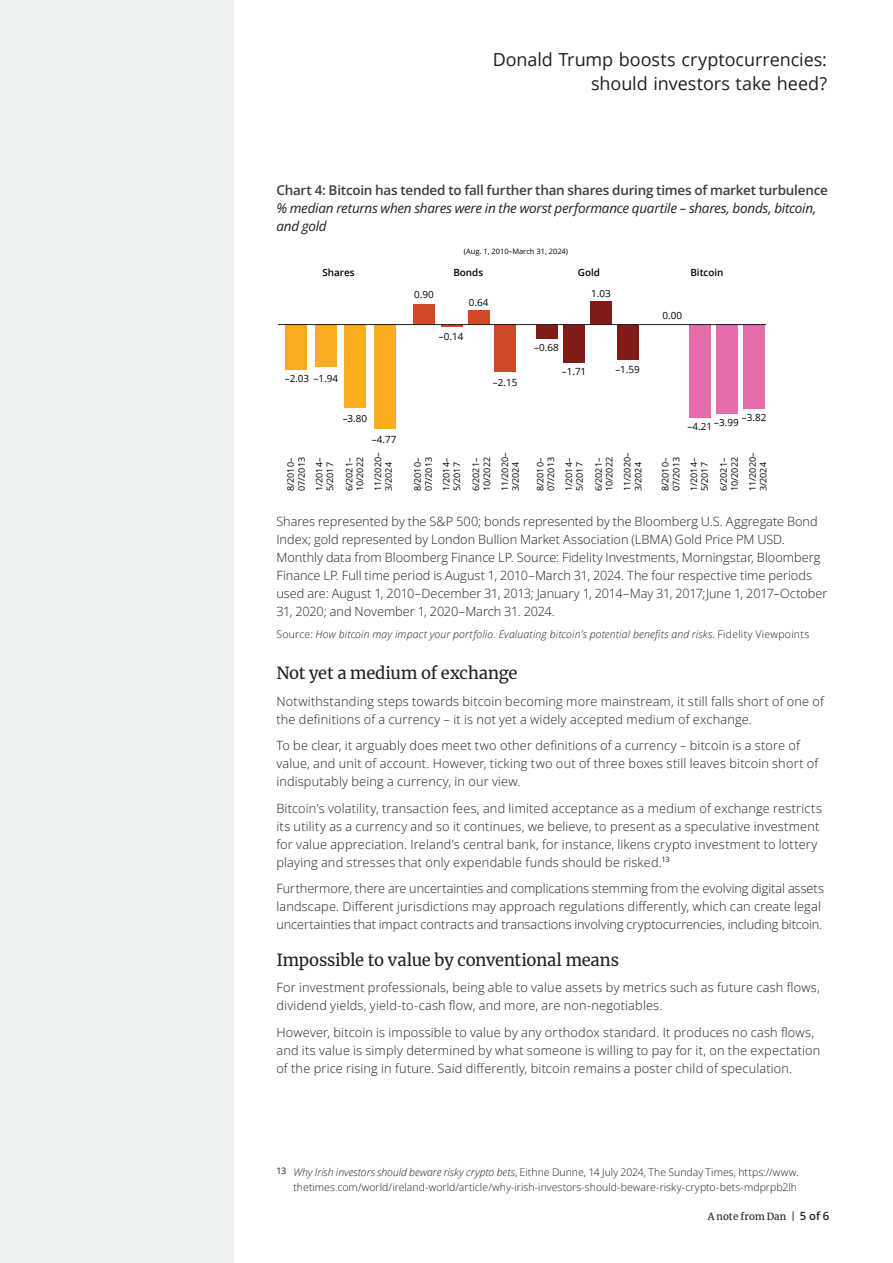
<style>
.page{position:relative;width:893px;height:1263px;background:#fff}
.page>*{position:absolute;margin:0;border:0;box-sizing:border-box;transform-origin:0 0}
.t1{font:18px/24px "Open Sans";letter-spacing:-.005em;color:#231f20;text-align:right}
._01_Subhead_1{font:16.5px "Merriweather";letter-spacing:-.015em;color:#231f20}
._05_Subhead_5{font:italic 13.5px/18px "Open Sans";letter-spacing:-.02em;color:#231f20}
._04_Subhead_4{font:600 13.5px "Open Sans";letter-spacing:-.02em;color:#393d46}
._07_Body_Text{font:300 12.75px/18px "Open Sans";letter-spacing:.01em;color:#231f20}
._01_Footnotes{font:300 10.5px/14.2px "Open Sans";letter-spacing:.005em;color:#231f20;text-align:right}
._00_Disclaimer{font:italic 300 10.5px "Open Sans";letter-spacing:.015em;color:#231f20}
.t2{font:9.9px "Open Sans";color:#000}
.t3{font:600 9.9px "Open Sans";color:#000}
.t4{font:9.75px "Merriweather";letter-spacing:.005em;color:#231f20}
.t5{font:9px/10.8px "Open Sans";color:#000}
.t6{font:7.5px "Open Sans";color:#000}
.s1{font-style:normal}
.s2{font-style:italic}
.s3{font-family:"Open Sans";font-weight:600;font-size:11.25px}
</style>
<div class="page">
<div style="left:0;top:0;width:234px;height:1263px;background:#ecf1f1"></div>
<div style="left:285px;top:324px;width:22px;height:45px;background:#fbac20"></div>
<div style="left:315px;top:324px;width:22px;height:43px;background:#fbac20"></div>
<div style="left:344px;top:324px;width:22px;height:84px;background:#fbac20"></div>
<div style="left:374px;top:324px;width:21px;height:105px;background:#fbac20"></div>
<div style="left:494px;top:324px;width:22px;height:48px;background:#d24927"></div>
<div style="left:413px;top:304px;width:22px;height:21px;background:#d24927"></div>
<hr style="left:441px;top:324px;width:22px;height:2px;background:#d24927">
<div style="left:468px;top:311px;width:21px;height:14px;background:#d24927"></div>
<div style="left:563px;top:324px;width:22px;height:39px;background:#821b18"></div>
<div style="left:536px;top:324px;width:22px;height:15px;background:#821b18"></div>
<div style="left:590px;top:302px;width:22px;height:23px;background:#821b18"></div>
<div style="left:617px;top:324px;width:21px;height:36px;background:#821b18"></div>
<div style="left:689px;top:324px;width:21px;height:94px;background:#e66daa"></div>
<div style="left:716px;top:324px;width:22px;height:90px;background:#e66daa"></div>
<div style="left:743px;top:324px;width:22px;height:85px;background:#e66daa"></div>
<hr style="left:278px;top:324px;width:488px;height:1px;background:#231f20">
<h1 class="t1" style="left:493px;top:47px;width:336px">Donald Trump boosts cryptocurrencies: should investors take heed?</h1>
<p class="_04_Subhead_4" style="left:276px;top:181px;width:553px">Chart 4: Bitcoin has tended to fall further than shares during times of market turbulence</p>
<h5 class="_05_Subhead_5" style="left:276px;top:199px;width:541px">% median returns when shares were in the worst performance quartile – shares, bonds, bitcoin, and gold</h5>
<p class="t6" style="left:464px;top:246px;width:106px">(Aug. 1, 2010–March 31, 2024)</p>
<p class="t3" style="left:322px;top:266px;width:34px">Shares</p>
<p class="t3" style="left:453px;top:266px;width:31px">Bonds</p>
<p class="t3" style="left:578px;top:266px;width:24px">Gold</p>
<p class="t3" style="left:690px;top:266px;width:35px">Bitcoin</p>
<p class="t2" style="left:285px;top:372px;width:55px">–2.03 –1.94</p>
<p class="t2" style="left:343px;top:411px;width:26px">–3.80</p>
<p class="t2" style="left:372px;top:433px;width:26px">–4.77</p>
<p class="t2" style="left:414px;top:288px;width:21px">0.90</p>
<p class="t2" style="left:469px;top:295px;width:21px">0.64</p>
<p class="t2" style="left:439px;top:329px;width:26px">–0.14</p>
<p class="t2" style="left:493px;top:376px;width:26px">–2.15</p>
<p class="t2" style="left:534px;top:341px;width:26px">–0.68</p>
<p class="t2" style="left:591px;top:287px;width:21px">1.03</p>
<p class="t2" style="left:562px;top:364px;width:26px">–1.71</p>
<p class="t2" style="left:615px;top:362px;width:26px">–1.59</p>
<p class="t2" style="left:663px;top:308px;width:21px">0.00</p>
<p class="t2" style="left:742px;top:411px;width:26px">–3.82</p>
<p class="t2" style="left:687px;top:418px;width:53px">–4.21 –3.99</p>
<p class="t5" style="left:285px;top:491px;width:36px;rotate:-90deg">8/2010–<br>07/2013</p>
<p class="t5" style="left:314px;top:491px;width:35px;rotate:-90deg">1/2014–<br>5/2017</p>
<p class="t5" style="left:343px;top:491px;width:36px;rotate:-90deg">6/2021–<br>10/2022</p>
<p class="t5" style="left:372px;top:491px;width:40px;rotate:-90deg">11/2020–<br>3/2024</p>
<p class="t5" style="left:412px;top:491px;width:36px;rotate:-90deg">8/2010–<br>07/2013</p>
<p class="t5" style="left:440px;top:491px;width:35px;rotate:-90deg">1/2014–<br>5/2017</p>
<p class="t5" style="left:470px;top:491px;width:36px;rotate:-90deg">6/2021–<br>10/2022</p>
<p class="t5" style="left:499px;top:491px;width:40px;rotate:-90deg">11/2020–<br>3/2024</p>
<p class="t5" style="left:535px;top:491px;width:36px;rotate:-90deg">8/2010–<br>07/2013</p>
<p class="t5" style="left:563px;top:491px;width:35px;rotate:-90deg">1/2014–<br>5/2017</p>
<p class="t5" style="left:593px;top:491px;width:36px;rotate:-90deg">6/2021–<br>10/2022</p>
<p class="t5" style="left:622px;top:491px;width:40px;rotate:-90deg">11/2020–<br>3/2024</p>
<p class="t5" style="left:660px;top:491px;width:36px;rotate:-90deg">8/2010–<br>07/2013</p>
<p class="t5" style="left:688px;top:491px;width:35px;rotate:-90deg">1/2014–<br>5/2017</p>
<p class="t5" style="left:718px;top:491px;width:36px;rotate:-90deg">6/2021–<br>10/2022</p>
<p class="t5" style="left:747px;top:491px;width:40px;rotate:-90deg">11/2020–<br>3/2024</p>
<p class="_07_Body_Text" style="left:276px;top:512px;width:553px">Shares represented by the S&amp;P 500; bonds represented by the Bloomberg U.S. Aggregate Bond Index; gold represented by London Bullion Market Association (LBMA) Gold Price PM USD.<br>Monthly data from Bloomberg Finance LP. Source: Fidelity Investments, Morningstar, Bloomberg Finance LP. Full time period is August 1, 2010–March 31, 2024. The four respective time periods used are: August 1, 2010–December 31, 2013; January 1, 2014–May 31, 2017;June 1, 2017–October 31, 2020; and November 1, 2020–March 31. 2024.</p>
<p class="_00_Disclaimer" style="left:276px;top:627px;width:534px"><span class="s1">Source:</span> How bitcoin may impact your portfolio. Evaluating bitcoin’s potential benefits and risks<span class="s1">. Fidelity Viewpoints</span></p>
<h1 class="_01_Subhead_1" style="left:276px;top:661px;width:243px">Not yet a medium of exchange</h1>
<p class="_07_Body_Text" style="left:276px;top:691px;width:549px">Notwithstanding steps towards bitcoin becoming more mainstream, it still falls short of one of the definitions of a currency – it is not yet a widely accepted medium of exchange.</p>
<p class="_07_Body_Text" style="left:276px;top:736px;width:543px">To be clear, it arguably does meet two other definitions of a currency – bitcoin is a store of value, and unit of account. However, ticking two out of three boxes still leaves bitcoin short of indisputably being a currency, in our view.</p>
<p class="_07_Body_Text" style="left:276px;top:798px;width:547px">Bitcoin’s volatility, transaction fees, and limited acceptance as a medium of exchange restricts its utility as a currency and so it continues, we believe, to present as a speculative investment for value appreciation. Ireland’s central bank, for instance, likens crypto investment to lottery playing and stresses that only expendable funds should be risked.<sup>13</sup></p>
<p class="_07_Body_Text" style="left:276px;top:879px;width:549px">Furthermore, there are uncertainties and complications stemming from the evolving digital assets landscape. Different jurisdictions may approach regulations differently, which can create legal uncertainties that impact contracts and transactions involving cryptocurrencies, including bitcoin.</p>
<h1 class="_01_Subhead_1" style="left:276px;top:948px;width:344px">Impossible to value by conventional means</h1>
<p class="_07_Body_Text" style="left:276px;top:978px;width:545px">For investment professionals, being able to value assets by metrics such as future cash flows, dividend yields, yield-to-cash flow, and more, are non-negotiables.</p>
<p class="_07_Body_Text" style="left:276px;top:1023px;width:545px">However, bitcoin is impossible to value by any orthodox standard. It produces no cash flows, and its value is simply determined by what someone is willing to pay for it, on the expectation of the price rising in future. Said differently, bitcoin remains a poster child of speculation.</p>
<p class="_01_Footnotes" style="left:276px;top:1165px;width:524px"><sup>13</sup> <span class="s2">Why Irish investors should beware risky crypto bets</span>, Eithne Dunne, 14 July 2024, The Sunday Times, https://www. thetimes.com/world/ireland-world/article/why-irish-investors-should-beware-risky-crypto-bets-mdprpb2lh</p>
<p class="t4" style="left:708px;top:1210px;width:123px">A note from Dan | <span class="s3">5 of 6</span></p>
</div>
